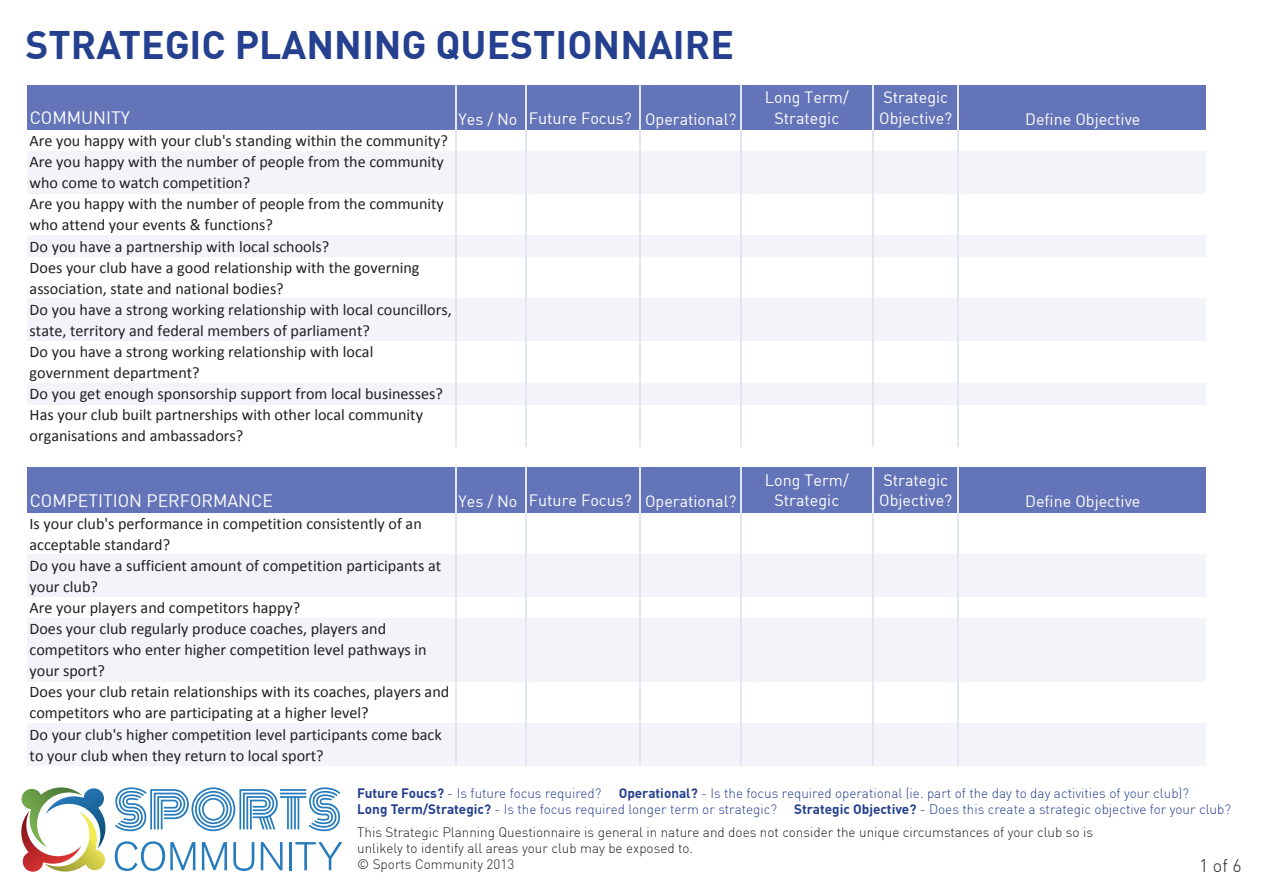
<style>
.page{position:relative;width:1263px;height:893px;background:#fff}
.page>*{position:absolute;margin:0;border:0;box-sizing:border-box;transform-origin:0 0}
.t1{font:700 39px "DIN Pro";color:#25408f}
.t2{font:300 18px "DIN Pro";color:#231f20}
.t3{font:17.7px "DIN";color:#fff}
.t4{font:16.2px/21.1px "Calibri";color:#231f20}
.t5{font:16.2px/20.9px "DIN";color:#fff;text-align:center}
.t6{font:300 13.5px/16.2px "DIN Pro";color:#25408f}
.t7{font:300 13.5px/16.2px "DIN Pro";color:#231f20}
.s1{font-weight:700}
</style>
<div class="page">
<svg style="left:115px;top:787px;width:225px;height:44px"></svg>
<svg style="left:115px;top:841px;width:80px;height:30px"></svg>
<svg style="left:202px;top:842px;width:25px;height:28px"></svg>
<svg style="left:233px;top:842px;width:21px;height:29px"></svg>
<svg style="left:261px;top:842px;width:21px;height:28px"></svg>
<hr style="left:289px;top:842px;width:3px;height:28px;background:#267bbd">
<svg style="left:295px;top:842px;width:47px;height:28px"></svg>
<svg style="left:21px;top:787px;width:85px;height:85px"></svg>
<div style="left:27px;top:86px;width:1179px;height:44px;background:#6474b8"></div>
<div style="left:27px;top:151px;width:1179px;height:42px;background:#f2f4fa"></div>
<div style="left:27px;top:236px;width:1179px;height:21px;background:#f2f4fa"></div>
<div style="left:27px;top:299px;width:1179px;height:42px;background:#f2f4fa"></div>
<div style="left:27px;top:383px;width:1179px;height:21px;background:#f2f4fa"></div>
<div style="left:27px;top:467px;width:1179px;height:46px;background:#6474b8"></div>
<div style="left:27px;top:555px;width:1179px;height:42px;background:#f2f4fa"></div>
<div style="left:27px;top:618px;width:1179px;height:63px;background:#f2f4fa"></div>
<div style="left:27px;top:723px;width:1179px;height:43px;background:#f2f4fa"></div>
<hr style="left:455px;top:85px;width:1px;height:361px;background:#e2e5f2">
<hr style="left:525px;top:85px;width:2px;height:361px;background:#e2e5f2">
<hr style="left:639px;top:85px;width:1px;height:361px;background:#e2e5f2">
<hr style="left:740px;top:85px;width:1px;height:361px;background:#e2e5f2">
<hr style="left:872px;top:85px;width:2px;height:361px;background:#e2e5f2">
<hr style="left:958px;top:85px;width:1px;height:361px;background:#e2e5f2">
<hr style="left:455px;top:467px;width:1px;height:299px;background:#e2e5f2">
<hr style="left:525px;top:467px;width:2px;height:299px;background:#e2e5f2">
<hr style="left:639px;top:467px;width:1px;height:299px;background:#e2e5f2">
<hr style="left:740px;top:467px;width:1px;height:299px;background:#e2e5f2">
<hr style="left:872px;top:467px;width:2px;height:299px;background:#e2e5f2">
<hr style="left:958px;top:467px;width:1px;height:299px;background:#e2e5f2">
<h1 class="t1" style="left:26px;top:19px;width:710px">STRATEGIC PLANNING QUESTIONNAIRE</h1>
<p class="t3" style="left:30px;top:107px;width:102px">COMMUNITY</p>
<p class="t5" style="left:458px;top:108px;width:280px">Yes / No Future Focus? Operational?</p>
<p class="t4" style="left:30px;top:130px;width:424px">Are you happy with your club's standing within the community?<br>Are you happy with the number of people from the community who come to watch competition?<br>Are you happy with the number of people from the community who attend your events &amp; functions?<br>Do you have a partnership with local schools?<br>Does your club have a good relationship with the governing association, state and national bodies?<br>Do you have a strong working relationship with local councillors, state, territory and federal members of parliament?<br>Do you have a strong working relationship with local government department?<br>Do you get enough sponsorship support from local businesses?<br>Has your club built partnerships with other local community organisations and ambassadors?</p>
<p class="t3" style="left:30px;top:489px;width:245px">COMPETITION PERFORMANCE</p>
<p class="t5" style="left:458px;top:491px;width:280px">Yes / No Future Focus? Operational?</p>
<p class="t4" style="left:30px;top:513px;width:421px">Is your club's performance in competition consistently of an acceptable standard?<br>Do you have a sufficient amount of competition participants at your club?<br>Are your players and competitors happy?<br>Does your club regularly produce coaches, players and competitors who enter higher competition level pathways in your sport?<br>Does your club retain relationships with its coaches, players and competitors who are participating at a higher level?<br>Do your club's higher competition level participants come back to your club when they return to local sport?</p>
<p class="t5" style="left:765px;top:86px;width:85px">Long Term/<br>Strategic</p>
<p class="t5" style="left:879px;top:86px;width:75px;text-align:left">Strategic<br>Objective?</p>
<p class="t5" style="left:765px;top:469px;width:85px">Long Term/<br>Strategic</p>
<p class="t5" style="left:879px;top:469px;width:75px;text-align:left">Strategic<br>Objective?</p>
<p class="t5" style="left:1025px;top:108px;width:117px">Define Objective</p>
<p class="t5" style="left:1025px;top:491px;width:117px">Define Objective</p>
<p class="t6" style="left:357px;top:785px;width:833px;text-indent:261px"><span class="s1">Operational?</span> - Is the focus required operational (ie. part of the day to day activities of your club)?<br><span class="s1">Long Term/Strategic?</span> - Is the focus required longer term or strategic?</p>
<p class="t6" style="left:357px;top:785px;width:246px"><span class="s1">Future Foucs?</span> - Is future focus required?</p>
<p class="t6" style="left:794px;top:801px;width:438px"><span class="s1">Strategic Objective?</span> - Does this create a strategic objective for your club?</p>
<p class="t7" style="left:357px;top:824px;width:737px">This Strategic Planning Questionnaire is general in nature and does not consider the unique circumstances of your club so is unlikely to identify all areas your club may be exposed to.<br>© Sports Community 2013</p>
<p class="t2" style="left:1199px;top:854px;width:44px">1 of 6</p>
</div>
